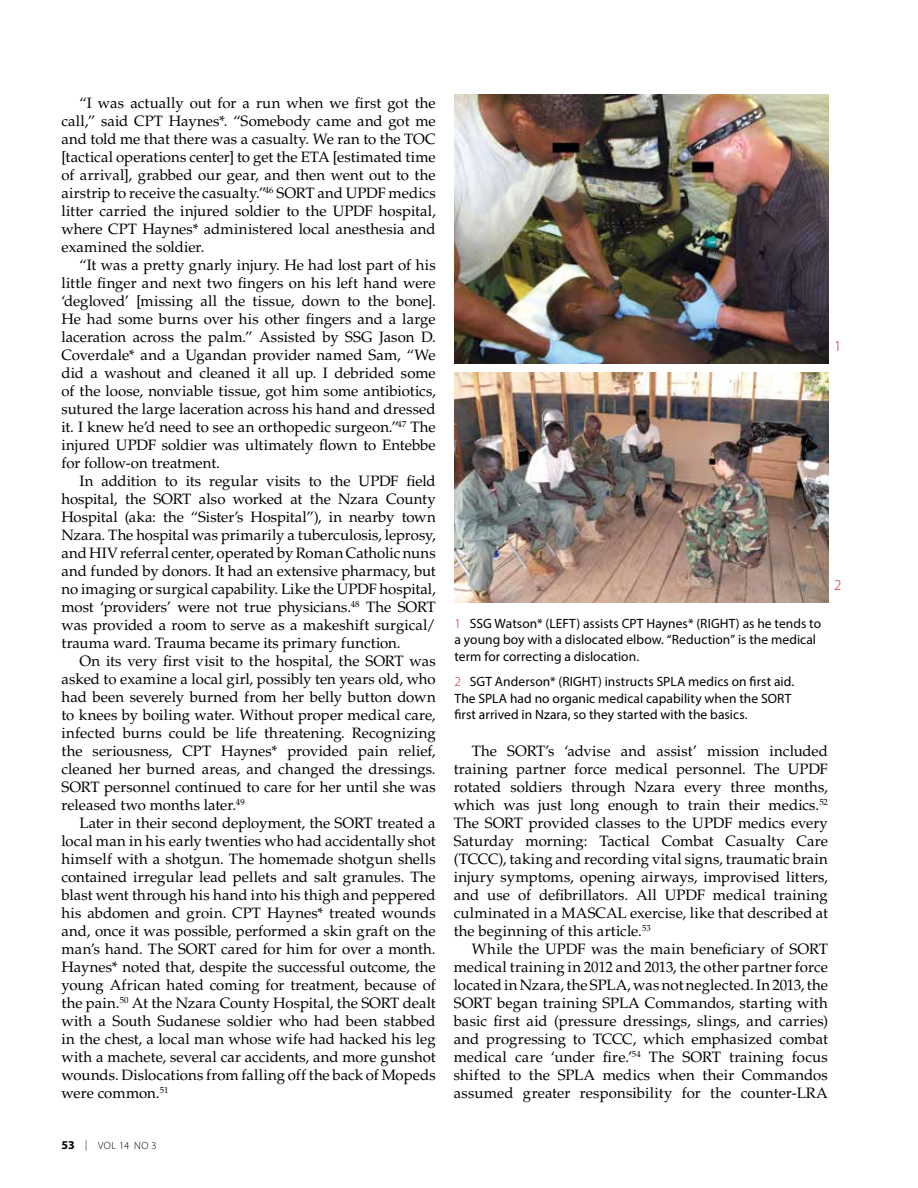
<style>
.page{position:relative;width:918px;height:1188px;background:#fff}
.page>*{position:absolute;margin:0;border:0;box-sizing:border-box;transform-origin:0 0}
.t1{font:15px/18px "Palatino LT Std";letter-spacing:.005em;color:#000;text-align:justify}
.t2{font:300 15px "Myriad Pro";color:#d71920}
.t3{font:13.5px/16.5px "Myriad Pro";letter-spacing:.005em;color:#000}
.t4{font:300 10.5px "Myriad Pro";letter-spacing:.05em;color:#000}
.s1{font-weight:700;font-size:12px}
.s2{font-weight:300;color:#d71920}
</style>
<div class="page">
<img style="left:454px;top:94px;width:375px;height:270px">
<img style="left:454px;top:373px;width:375px;height:230px">
<p class="t1" style="left:62px;top:94px;width:376px;text-indent:18px">“I was actually out for a run when we first got the call,” said CPT Haynes*. “Somebody came and got me and told me that there was a casualty. We ran to the TOC [tactical operations center] to get the ETA [estimated time of arrival], grabbed our gear, and then went out to the airstrip to receive the casualty.”<sup>46</sup> SORT and UPDF medics litter carried the injured soldier to the UPDF hospital, where CPT Haynes* administered local anesthesia and examined the soldier.</p>
<p class="t1" style="left:62px;top:256px;width:376px;text-indent:18px">“It was a pretty gnarly injury. He had lost part of his little finger and next two fingers on his left hand were ‘degloved’ [missing all the tissue, down to the bone].<br>He had some burns over his other fingers and a large laceration across the palm.” Assisted by SSG Jason D.<br>Coverdale* and a Ugandan provider named Sam, “We did a washout and cleaned it all up. I debrided some of the loose, nonviable tissue, got him some antibiotics, sutured the large laceration across his hand and dressed it. I knew he’d need to see an orthopedic surgeon.”<sup>47</sup> The injured UPDF soldier was ultimately flown to Entebbe for follow-on treatment.</p>
<p class="t1" style="left:61px;top:472px;width:376px;text-indent:18px">In addition to its regular visits to the UPDF field hospital, the SORT also worked at the Nzara County Hospital (aka: the “Sister’s Hospital”), in nearby town Nzara. The hospital was primarily a tuberculosis, leprosy, and HIV referral center, operated by Roman Catholic nuns and funded by donors. It had an extensive pharmacy, but no imaging or surgical capability. Like the UPDF hospital, most ‘providers’ were not true physicians.<sup>48</sup> The SORT was provided a room to serve as a makeshift surgical/ trauma ward. Trauma became its primary function.</p>
<p class="t1" style="left:61px;top:652px;width:376px;text-indent:18px">On its very first visit to the hospital, the SORT was asked to examine a local girl, possibly ten years old, who had been severely burned from her belly button down to knees by boiling water. Without proper medical care, infected burns could be life threatening. Recognizing the seriousness, CPT Haynes* provided pain relief, cleaned her burned areas, and changed the dressings.<br>SORT personnel continued to care for her until she was released two months later.<sup>49</sup></p>
<p class="t1" style="left:61px;top:814px;width:376px;text-indent:18px">Later in their second deployment, the SORT treated a local man in his early twenties who had accidentally shot himself with a shotgun. The homemade shotgun shells contained irregular lead pellets and salt granules. The blast went through his hand into his thigh and peppered his abdomen and groin. CPT Haynes* treated wounds and, once it was possible, performed a skin graft on the man’s hand. The SORT cared for him for over a month.<br>Haynes* noted that, despite the successful outcome, the young African hated coming for treatment, because of the pain.<sup>50</sup> At the Nzara County Hospital, the SORT dealt with a South Sudanese soldier who had been stabbed in the chest, a local man whose wife had hacked his leg with a machete, several car accidents, and more gunshot wounds. Dislocations from falling off the back of Mopeds were common.<sup>51</sup></p>
<p class="t4" style="left:62px;top:1139px;width:97px"><span class="s1">53</span> | VOL 14 NO 3</p>
<p class="t2" style="left:834px;top:337px;width:9px">1</p>
<p class="t3" style="left:454px;top:615px;width:368px"><span class="s2">1</span> SSG Watson* (LEFT) assists CPT Haynes* (RIGHT) as he tends to a young boy with a dislocated elbow. “Reduction” is the medical term for correcting a dislocation.</p>
<p class="t3" style="left:454px;top:673px;width:341px"><span class="s2">2</span> SGT Anderson* (RIGHT) instructs SPLA medics on first aid.<br>The SPLA had no organic medical capability when the SORT first arrived in Nzara, so they started with the basics.</p>
<p class="t2" style="left:834px;top:576px;width:9px">2</p>
<p class="t1" style="left:454px;top:742px;width:376px;text-indent:18px">The SORT’s ‘advise and assist’ mission included training partner force medical personnel. The UPDF rotated soldiers through Nzara every three months, which was just long enough to train their medics.<sup>52<br></sup>The SORT provided classes to the UPDF medics every Saturday morning: Tactical Combat Casualty Care (TCCC), taking and recording vital signs, traumatic brain injury symptoms, opening airways, improvised litters, and use of defibrillators. All UPDF medical training culminated in a MASCAL exercise, like that described at the beginning of this article.<sup>53</sup></p>
<p class="t1" style="left:454px;top:940px;width:376px;text-indent:18px">While the UPDF was the main beneficiary of SORT medical training in 2012 and 2013, the other partner force located in Nzara, the SPLA, was not neglected. In 2013, the SORT began training SPLA Commandos, starting with basic first aid (pressure dressings, slings, and carries) and progressing to TCCC, which emphasized combat medical care ‘under fire.’<sup>54</sup> The SORT training focus shifted to the SPLA medics when their Commandos assumed greater responsibility for the counter-LRA</p>
</div>
